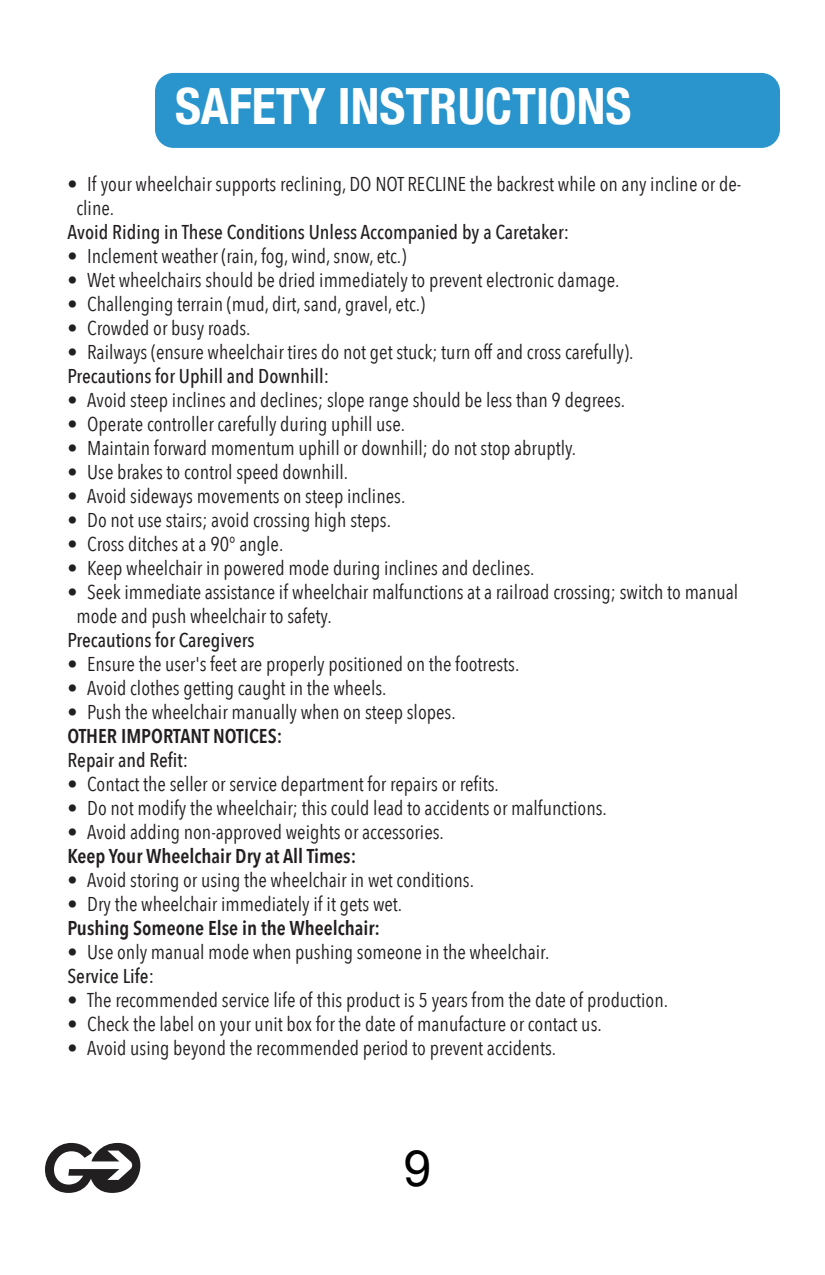
<style>
.page{position:relative;width:825px;height:1275px;background:#fff}
.page>*{position:absolute;margin:0;border:0;box-sizing:border-box;transform-origin:0 0}
.t1{font:700 condensed 50px "Helvetica Neue";color:#fff}
.t2{font:50px "Arial";color:#000}
.t3{font:20px/24px "Avenir Next Condensed";color:#231f20}
.t4{font:500 20px "Avenir Next Condensed";color:#231f20}
.t5{font:600 20px "Avenir Next Condensed";color:#231f20}
</style>
<div class="page">
<svg style="left:45px;top:1143px;width:95px;height:50px"></svg>
<div style="left:155px;top:73px;width:625px;height:75px;background:#2995cc;border-radius:19px"></div>
<h1 class="t1" style="left:175px;top:76px;width:458px">SAFETY INSTRUCTIONS</h1>
<p class="t3" style="left:77px;top:173px;width:666px;text-indent:-9px">• If your wheelchair supports reclining, DO NOT RECLINE the backrest while on any incline or de&shy;cline.</p>
<p class="t4" style="left:68px;top:219px;width:503px">Avoid Riding in These Conditions Unless Accompanied by a Caretaker:</p>
<p class="t3" style="left:68px;top:245px;width:340px">• Inclement weather (rain, fog, wind, snow, etc.)</p>
<p class="t3" style="left:68px;top:269px;width:554px">• Wet wheelchairs should be dried immediately to prevent electronic damage.</p>
<p class="t3" style="left:68px;top:293px;width:359px">• Challenging terrain (mud, dirt, sand, gravel, etc.)</p>
<p class="t3" style="left:68px;top:317px;width:185px">• Crowded or busy roads.</p>
<p class="t3" style="left:68px;top:341px;width:567px">• Railways (ensure wheelchair tires do not get stuck; turn off and cross carefully).</p>
<p class="t4" style="left:68px;top:363px;width:263px">Precautions for Uphill and Downhill:</p>
<p class="t3" style="left:68px;top:389px;width:559px">• Avoid steep inclines and declines; slope range should be less than 9 degrees.</p>
<p class="t3" style="left:68px;top:413px;width:339px">• Operate controller carefully during uphill use.</p>
<p class="t3" style="left:68px;top:437px;width:510px">• Maintain forward momentum uphill or downhill; do not stop abruptly.</p>
<p class="t3" style="left:68px;top:461px;width:282px">• Use brakes to control speed downhill.</p>
<p class="t3" style="left:68px;top:485px;width:339px">• Avoid sideways movements on steep inclines.</p>
<p class="t3" style="left:68px;top:509px;width:325px">• Do not use stairs; avoid crossing high steps.</p>
<p class="t3" style="left:68px;top:533px;width:217px">• Cross ditches at a 90° angle.</p>
<p class="t3" style="left:68px;top:557px;width:469px">• Keep wheelchair in powered mode during inclines and declines.</p>
<p class="t3" style="left:77px;top:581px;width:663px;text-indent:-9px">• Seek immediate assistance if wheelchair malfunctions at a railroad crossing; switch to manual mode and push wheelchair to safety.</p>
<p class="t4" style="left:68px;top:627px;width:189px">Precautions for Caregivers</p>
<p class="t3" style="left:68px;top:653px;width:453px">• Ensure the user's feet are properly positioned on the footrests.</p>
<p class="t3" style="left:68px;top:677px;width:321px">• Avoid clothes getting caught in the wheels.</p>
<p class="t3" style="left:68px;top:701px;width:390px">• Push the wheelchair manually when on steep slopes.</p>
<p class="t5" style="left:68px;top:723px;width:216px">OTHER IMPORTANT NOTICES:</p>
<p class="t4" style="left:68px;top:747px;width:122px">Repair and Refit:</p>
<p class="t3" style="left:68px;top:773px;width:433px">• Contact the seller or service department for repairs or refits.</p>
<p class="t3" style="left:68px;top:797px;width:541px">• Do not modify the wheelchair; this could lead to accidents or malfunctions.</p>
<p class="t3" style="left:68px;top:821px;width:378px">• Avoid adding non-approved weights or accessories.</p>
<p class="t5" style="left:68px;top:843px;width:290px">Keep Your Wheelchair Dry at All Times:</p>
<p class="t3" style="left:68px;top:869px;width:408px">• Avoid storing or using the wheelchair in wet conditions.</p>
<p class="t3" style="left:68px;top:893px;width:336px">• Dry the wheelchair immediately if it gets wet.</p>
<p class="t5" style="left:68px;top:915px;width:314px">Pushing Someone Else in the Wheelchair:</p>
<p class="t3" style="left:68px;top:941px;width:484px">• Use only manual mode when pushing someone in the wheelchair.</p>
<p class="t4" style="left:68px;top:963px;width:88px">Service Life:</p>
<p class="t3" style="left:68px;top:989px;width:602px">• The recommended service life of this product is 5 years from the date of production.</p>
<p class="t3" style="left:68px;top:1013px;width:536px">• Check the label on your unit box for the date of manufacture or contact us.</p>
<p class="t3" style="left:68px;top:1037px;width:490px">• Avoid using beyond the recommended period to prevent accidents.</p>
<h1 class="t2" style="left:404px;top:1141px;width:29px">9</h1>
</div>
